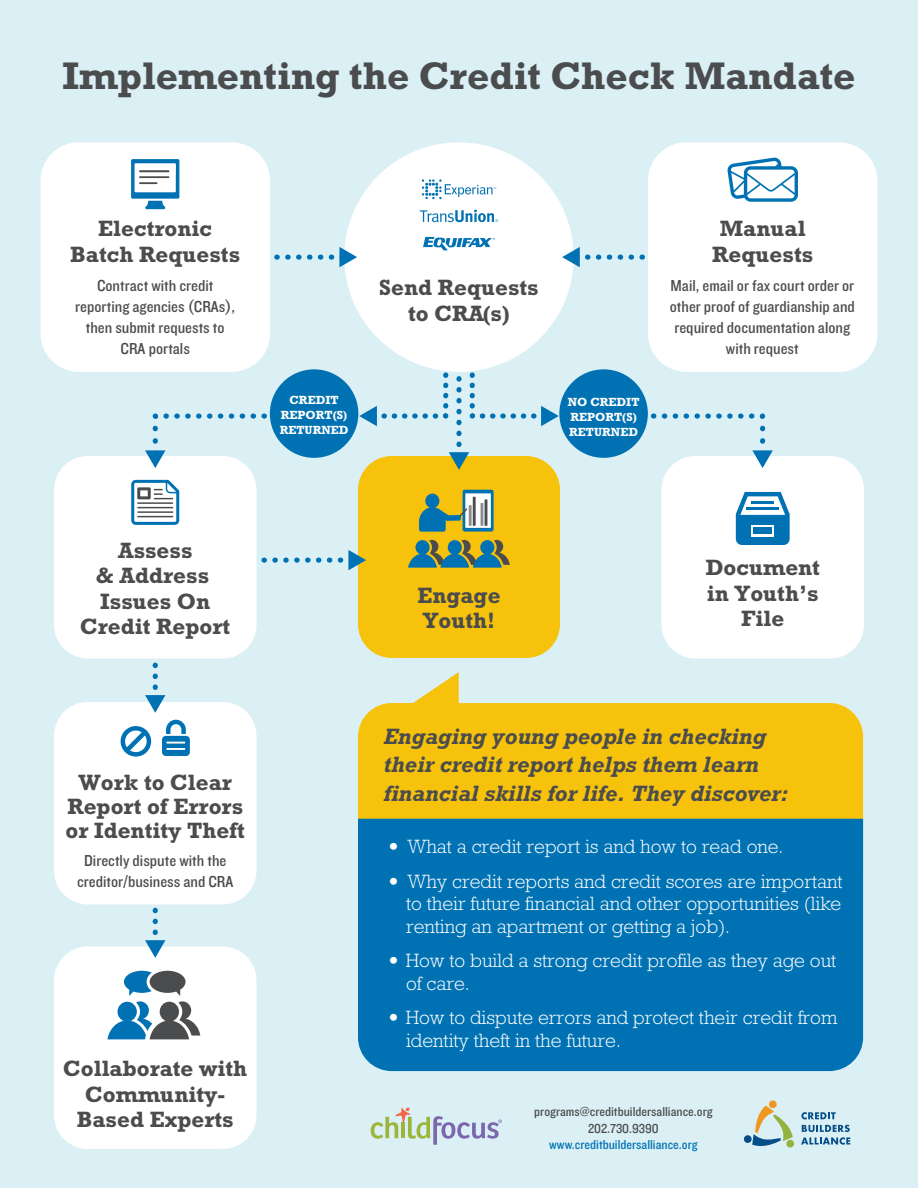
<style>
.page{position:relative;width:918px;height:1188px;background:#daf0f5}
.page>*{position:absolute;margin:0;border:0;box-sizing:border-box;transform-origin:0 0}
.t1{font:700 39px "Rockwell";color:#4b4c4d}
.t2{font:700 22.5px/25.5px "Rockwell";color:#4b4c4d;text-align:center}
.t3{font:italic 700 22.5px/28.5px "Rockwell";color:#4b4c4d}
.t4{font:300 19.5px/22.5px "Rockwell";color:#fff}
.t5{font:16.5px/21px "Knockout HTF30 Junior Welterwt";color:#4b4c4d;text-align:center}
.t6{font:13.5px/16.5px "Knockout HTF30 Junior Welterwt";color:#4b4c4d;text-align:center}
.t7{font:13.5px "Knockout HTF30 Junior Welterwt";color:#0072b3}
.t8{font:700 12px/15.1px "Rockwell";color:#fff;text-align:center}
.s1{font-size:28.5px}
</style>
<div class="page">
<div style="left:358px;top:456px;width:202px;height:202px;background:#f7c20b;border-radius:34px"></div>
<div style="left:358px;top:703px;width:505px;height:116px;background:#f7c20b"></div>
<div style="left:358px;top:819px;width:505px;height:252px;background:#0072b3"></div>
<svg style="left:449px;top:452px;width:20px;height:18px"></svg>
<svg style="left:359px;top:406px;width:18px;height:20px"></svg>
<svg style="left:384px;top:368px;width:150px;height:76px"></svg>
<svg style="left:541px;top:406px;width:18px;height:20px"></svg>
<div style="left:344px;top:142px;width:230px;height:230px;background:#fff;border-radius:50%"></div>
<svg style="left:339px;top:247px;width:18px;height:20px"></svg>
<svg style="left:348px;top:550px;width:18px;height:20px"></svg>
<svg style="left:588px;top:254px;width:57px;height:6px"></svg>
<svg style="left:562px;top:247px;width:18px;height:20px"></svg>
<svg style="left:274px;top:254px;width:58px;height:6px"></svg>
<div style="left:54px;top:947px;width:202px;height:202px;background:#fff;border-radius:34px"></div>
<svg style="left:145px;top:940px;width:20px;height:18px"></svg>
<div style="left:54px;top:702px;width:202px;height:203px;background:#fff;border-radius:34px"></div>
<svg style="left:145px;top:695px;width:20px;height:18px"></svg>
<div style="left:662px;top:456px;width:202px;height:202px;background:#fff;border-radius:34px"></div>
<div style="left:648px;top:142px;width:230px;height:230px;background:#fff;border-radius:38px"></div>
<div style="left:54px;top:456px;width:202px;height:202px;background:#fff;border-radius:34px"></div>
<div style="left:40px;top:142px;width:230px;height:230px;background:#fff;border-radius:38px"></div>
<div style="left:270px;top:369px;width:88px;height:89px;background:#0072b3;border-radius:50%"></div>
<svg style="left:131px;top:159px;width:48px;height:50px"></svg>
<svg style="left:727px;top:157px;width:71px;height:45px"></svg>
<div style="left:559px;top:369px;width:89px;height:89px;background:#0072b3;border-radius:50%"></div>
<svg style="left:131px;top:480px;width:210px;height:207px"></svg>
<svg style="left:408px;top:540px;width:102px;height:28px"></svg>
<svg style="left:419px;top:490px;width:75px;height:42px"></svg>
<svg style="left:387px;top:672px;width:72px;height:49px"></svg>
<svg style="left:736px;top:492px;width:54px;height:53px"></svg>
<hr style="left:751px;top:501px;width:23px;height:2px;background:#0072b3">
<div style="left:751px;top:525px;width:23px;height:11px;background:#fff"></div>
<div style="left:753px;top:527px;width:19px;height:7px;background:#0072b3"></div>
<hr style="left:746px;top:507px;width:33px;height:3px;background:#0072b3">
<svg style="left:119px;top:720px;width:71px;height:212px"></svg>
<svg style="left:423px;top:237px;width:72px;height:13px"></svg>
<svg style="left:422px;top:179px;width:74px;height:20px"></svg>
<svg style="left:420px;top:210px;width:78px;height:12px"></svg>
<svg style="left:152px;top:411px;width:124px;height:30px"></svg>
<svg style="left:145px;top:450px;width:20px;height:18px"></svg>
<svg style="left:643px;top:411px;width:123px;height:30px"></svg>
<svg style="left:752px;top:450px;width:21px;height:18px"></svg>
<svg style="left:107px;top:970px;width:93px;height:70px"></svg>
<div style="left:744px;top:1135px;width:8px;height:8px;background:#064e8a;border-radius:50%"></div>
<svg style="left:801px;top:1112px;width:35px;height:7px"></svg>
<svg style="left:801px;top:1125px;width:49px;height:20px"></svg>
<svg style="left:752px;top:1100px;width:42px;height:48px"></svg>
<svg style="left:371px;top:1108px;width:131px;height:37px"></svg>
<h1 class="t1" style="left:62px;top:53px;width:795px">Implementing the Credit Check Mandate</h1>
<p class="t2" style="left:70px;top:215px;width:171px">Electronic<br>Batch Requests</p>
<p class="t2" style="left:712px;top:215px;width:103px">Manual<br>Requests</p>
<p class="t2" style="left:379px;top:274px;width:161px">Send Requests to CRA(s)</p>
<p class="t5" style="left:75px;top:276px;width:161px">Contract with credit reporting agencies (CRAs), then submit requests to<br>CRA portals</p>
<p class="t5" style="left:670px;top:276px;width:187px">Mail, email or fax court order or other proof of guardianship and required documentation along with request</p>
<p class="t8" style="left:280px;top:392px;width:70px">CREDIT<br>REPORT(S)<br>RETURNED</p>
<p class="t8" style="left:568px;top:394px;width:73px;text-align:left">NO CREDIT<br>REPORT(S)<br>RETURNED</p>
<p class="t2" style="left:80px;top:537px;width:152px">Assess<br>&amp; Address<br>Issues On<br>Credit Report</p>
<p class="t2" style="left:65px;top:770px;width:181px;line-height:24px">Work to Clear<br>Report of Errors or Identity Theft</p>
<p class="t5" style="left:77px;top:851px;width:158px">Directly dispute with the creditor/business and CRA</p>
<p class="t2" style="left:63px;top:1055px;width:185px">Collaborate with<br>Community-<br>Based Experts</p>
<p class="t2" style="left:417px;top:582px;width:85px;text-align:left">Engage<br>Youth!</p>
<p class="t2" style="left:705px;top:554px;width:116px">Document in Youth’s<br>File</p>
<p class="t3" style="left:384px;top:722px;width:406px">Engaging young people in checking their credit report helps them learn financial skills for life. They discover:</p>
<p class="t4" style="left:387px;top:835px;width:398px"><span class="s1">•</span> What a credit report is and how to read one.</p>
<p class="t4" style="left:406px;top:870px;width:438px;text-align:justify;text-indent:-20px"><span class="s1">•</span> Why credit reports and credit scores are important to their future financial and other opportunities (like renting an apartment or getting a job).</p>
<p class="t4" style="left:406px;top:949px;width:432px;text-indent:-19px"><span class="s1">•</span> How to build a strong credit profile as they age out of care.</p>
<p class="t4" style="left:406px;top:1006px;width:433px;text-indent:-19px"><span class="s1">•</span> How to dispute errors and protect their credit from identity theft in the future.</p>
<p class="t6" style="left:534px;top:1104px;width:180px">programs@creditbuildersalliance.org<br>202.730.9390</p>
<p class="t7" style="left:549px;top:1138px;width:150px">www.creditbuildersalliance.org</p>
</div>
